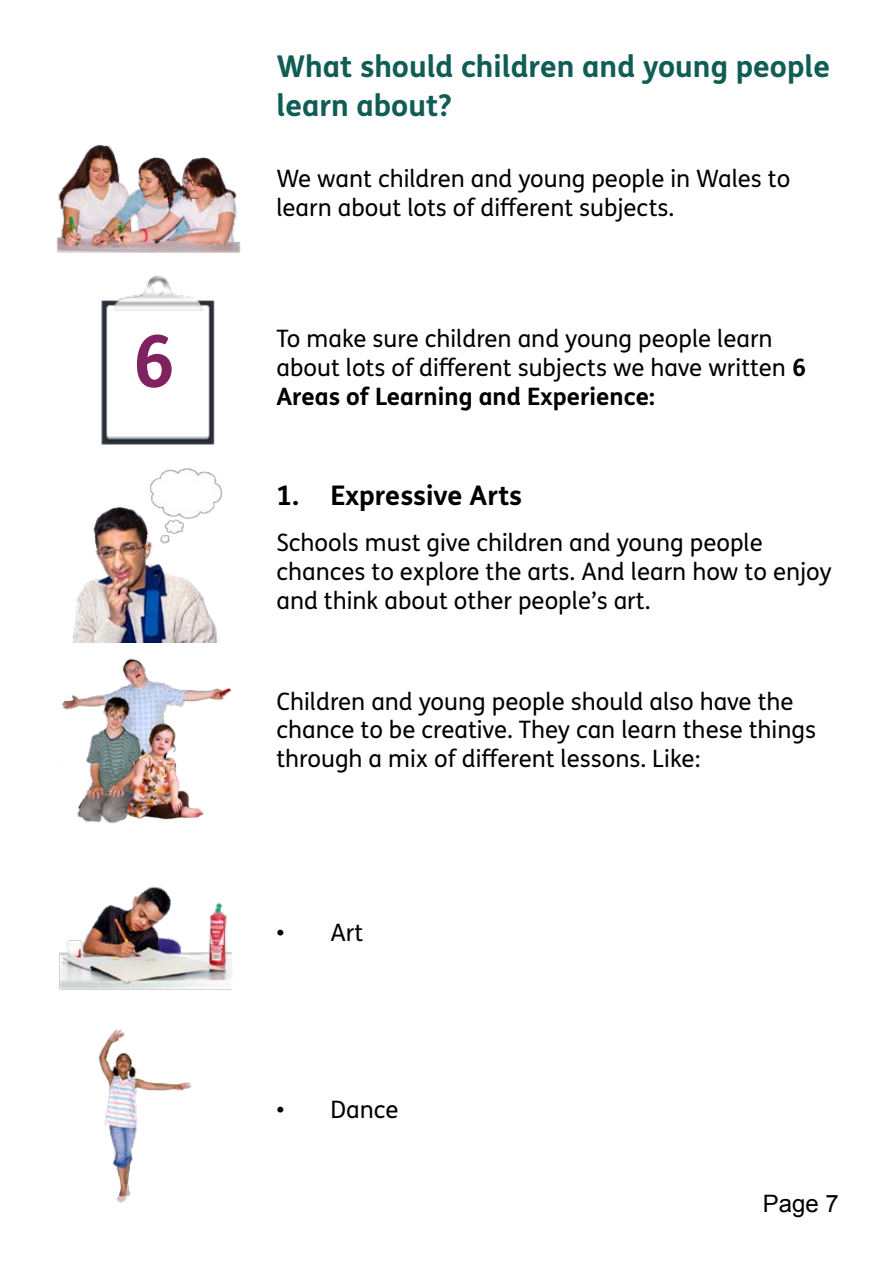
<style>
.page{position:relative;width:893px;height:1263px;background:#fff}
.page>*{position:absolute;margin:0;border:0;box-sizing:border-box;transform-origin:0 0}
.t1{font:700 72px "FS Me Pro";color:#80225f}
.t2{font:700 30px/39.6px "FS Me Pro";color:#0f5d55}
.t3{font:700 27px "FS Me Pro";color:#000}
.t4{font:24px/28.8px "FS Me Pro";color:#000}
.t5{font:24px "Arial";color:#000}
.s1{font-weight:700}
</style>
<div class="page">
<img style="left:56px;top:144px;width:185px;height:108px">
<img style="left:72px;top:468px;width:150px;height:175px">
<img style="left:61px;top:658px;width:170px;height:166px">
<img style="left:98px;top:1029px;width:94px;height:174px">
<img style="left:59px;top:886px;width:173px;height:104px">
<img style="left:101px;top:275px;width:114px;height:170px">
<h1 class="t1" style="left:133px;top:306px;width:44px">6</h1>
<h2 class="t2" style="left:276px;top:45px;width:555px">What should children and young people learn about?</h2>
<p class="t4" style="left:276px;top:164px;width:515px">We want children and young people in Wales to learn about lots of different subjects.</p>
<p class="t4" style="left:276px;top:324px;width:531px">To make sure children and young people learn about lots of different subjects we have written <span class="s1">6<br>Areas of Learning and Experience:</span></p>
<p class="t3" style="left:276px;top:475px;width:247px">1. Expressive Arts</p>
<p class="t4" style="left:276px;top:528px;width:557px">Schools must give children and young people chances to explore the arts. And learn how to enjoy and think about other people’s art.</p>
<p class="t4" style="left:276px;top:686px;width:541px">Children and young people should also have the chance to be creative. They can learn these things through a mix of different lessons. Like:</p>
<p class="t4" style="left:276px;top:917px;width:88px">• Art</p>
<p class="t4" style="left:276px;top:1095px;width:124px">• Dance</p>
<p class="t5" style="left:763px;top:1188px;width:78px">Page 7</p>
</div>
